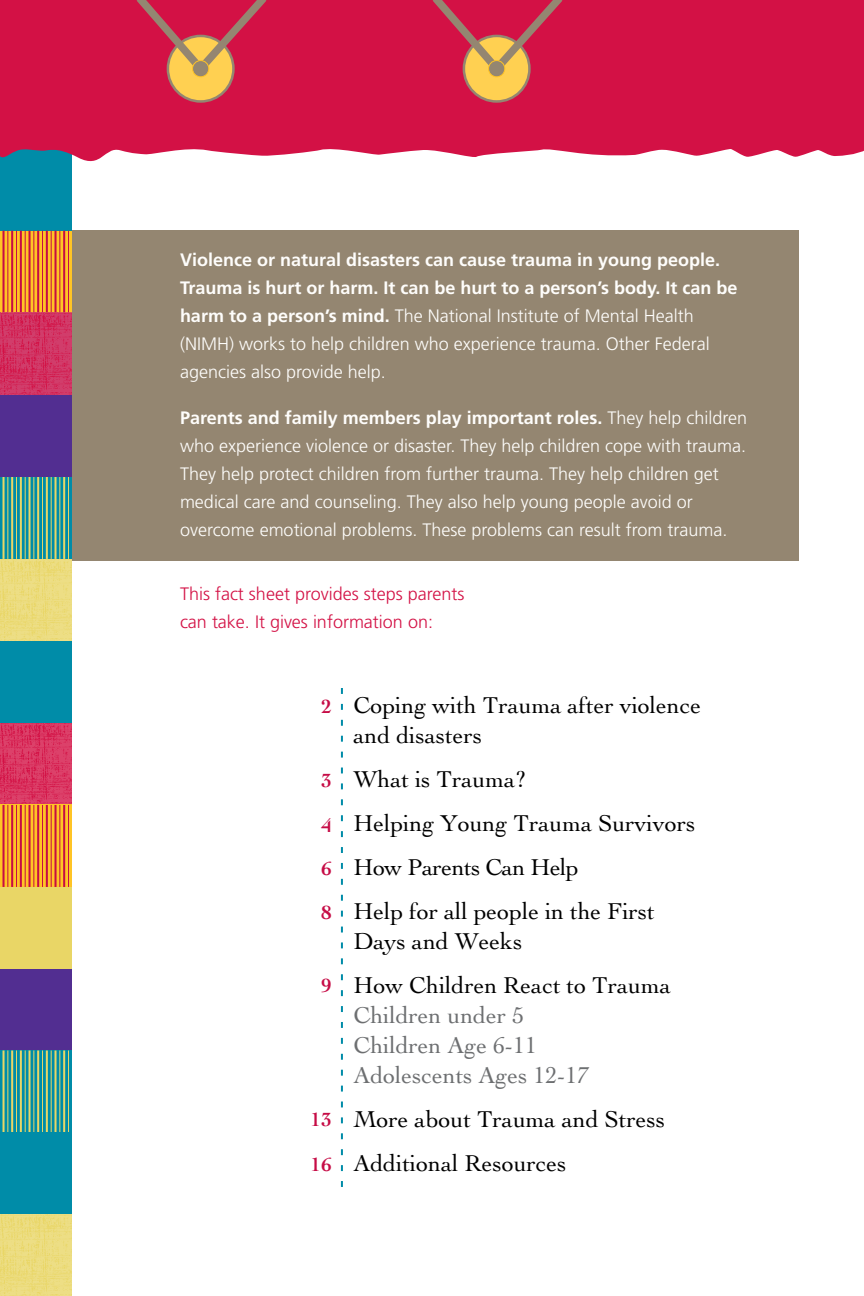
<style>
.page{position:relative;width:864px;height:1296px;background:#fff}
.page>*{position:absolute;margin:0;border:0;box-sizing:border-box;transform-origin:0 0}
.t1{font:24px/44px "Cochin";color:#000}
.t2{font:24px/30px "Cochin";color:#6d6f71}
.t3{font:700 20px/43.4px "Cochin";color:#c60c46}
.t4{font:300 18px/28px "Frutiger LT Std";color:#fefdfb}
.t5{font:700 18px/28px "Frutiger LT Std";color:#fefdfb}
.t6{font:300 18px/28px "Frutiger LT Std";color:#d31145}
.s1{font-weight:300}
.s2{font-weight:700}
</style>
<div class="page">
<div style="left:0;top:148px;width:72px;height:83px;background:#008ca8"></div>
<img style="left:0;top:723px;width:72px;height:82px">
<img style="left:0;top:1214px;width:72px;height:82px">
<img style="left:0;top:559px;width:72px;height:82px">
<svg style="left:0;top:477px;width:72px;height:82px;background:#1893a0"></svg>
<svg style="left:0;top:231px;width:72px;height:82px;background:#f8af29"></svg>
<hr style="left:3px;top:231px;width:2px;height:82px;background:#c60c46">
<hr style="left:8px;top:231px;width:1px;height:82px;background:#c60c46">
<hr style="left:11px;top:231px;width:2px;height:82px;background:#c60c46">
<hr style="left:16px;top:231px;width:1px;height:82px;background:#c60c46">
<hr style="left:20px;top:231px;width:2px;height:82px;background:#c60c46">
<hr style="left:25px;top:231px;width:1px;height:82px;background:#c60c46">
<hr style="left:29px;top:231px;width:2px;height:82px;background:#c60c46">
<hr style="left:34px;top:231px;width:1px;height:82px;background:#c60c46">
<hr style="left:37px;top:231px;width:2px;height:82px;background:#c60c46">
<hr style="left:42px;top:231px;width:1px;height:82px;background:#c60c46">
<hr style="left:46px;top:231px;width:2px;height:82px;background:#c60c46">
<hr style="left:51px;top:231px;width:1px;height:82px;background:#c60c46">
<hr style="left:55px;top:231px;width:2px;height:82px;background:#c60c46">
<hr style="left:60px;top:231px;width:1px;height:82px;background:#c60c46">
<hr style="left:63px;top:231px;width:2px;height:82px;background:#c60c46">
<hr style="left:68px;top:231px;width:1px;height:82px;background:#c60c46">
<svg style="left:0;top:805px;width:72px;height:82px;background:#f8b028"></svg>
<hr style="left:3px;top:805px;width:2px;height:82px;background:#c60c46">
<hr style="left:8px;top:805px;width:1px;height:82px;background:#c60c46">
<hr style="left:11px;top:805px;width:2px;height:82px;background:#c60c46">
<hr style="left:16px;top:805px;width:1px;height:82px;background:#c60c46">
<hr style="left:20px;top:805px;width:2px;height:82px;background:#c60c46">
<hr style="left:25px;top:805px;width:1px;height:82px;background:#c60c46">
<hr style="left:29px;top:805px;width:2px;height:82px;background:#c60c46">
<hr style="left:34px;top:805px;width:1px;height:82px;background:#c60c46">
<hr style="left:37px;top:805px;width:2px;height:82px;background:#c60c46">
<hr style="left:42px;top:805px;width:1px;height:82px;background:#c60c46">
<hr style="left:46px;top:805px;width:2px;height:82px;background:#c60c46">
<hr style="left:51px;top:805px;width:1px;height:82px;background:#c60c46">
<hr style="left:55px;top:805px;width:2px;height:82px;background:#c60c46">
<hr style="left:60px;top:805px;width:1px;height:82px;background:#c60c46">
<hr style="left:63px;top:805px;width:2px;height:82px;background:#c60c46">
<hr style="left:68px;top:805px;width:1px;height:82px;background:#c60c46">
<div style="left:0;top:887px;width:72px;height:82px;background:#e9d666"></div>
<div style="left:0;top:969px;width:72px;height:82px;background:#522e91"></div>
<hr style="left:3px;top:477px;width:2px;height:82px;background:#e9d666">
<hr style="left:8px;top:477px;width:1px;height:82px;background:#e9d666">
<hr style="left:11px;top:477px;width:2px;height:82px;background:#e9d666">
<hr style="left:16px;top:477px;width:1px;height:82px;background:#e9d666">
<hr style="left:20px;top:477px;width:2px;height:82px;background:#e9d666">
<hr style="left:25px;top:477px;width:1px;height:82px;background:#e9d666">
<hr style="left:29px;top:477px;width:2px;height:82px;background:#e9d666">
<hr style="left:34px;top:477px;width:1px;height:82px;background:#e9d666">
<hr style="left:37px;top:477px;width:2px;height:82px;background:#e9d666">
<hr style="left:42px;top:477px;width:1px;height:82px;background:#e9d666">
<hr style="left:46px;top:477px;width:2px;height:82px;background:#e9d666">
<hr style="left:51px;top:477px;width:1px;height:82px;background:#e9d666">
<hr style="left:55px;top:477px;width:2px;height:82px;background:#e9d666">
<hr style="left:60px;top:477px;width:1px;height:82px;background:#e9d666">
<hr style="left:63px;top:477px;width:2px;height:82px;background:#e9d666">
<hr style="left:68px;top:477px;width:1px;height:82px;background:#e9d666">
<svg style="left:0;top:1051px;width:72px;height:81px;background:#1893a0"></svg>
<hr style="left:3px;top:1050px;width:2px;height:82px;background:#e9d666">
<hr style="left:8px;top:1050px;width:1px;height:82px;background:#e9d666">
<hr style="left:11px;top:1050px;width:2px;height:82px;background:#e9d666">
<hr style="left:16px;top:1050px;width:1px;height:82px;background:#e9d666">
<hr style="left:20px;top:1050px;width:2px;height:82px;background:#e9d666">
<hr style="left:25px;top:1050px;width:1px;height:82px;background:#e9d666">
<hr style="left:29px;top:1050px;width:2px;height:82px;background:#e9d666">
<hr style="left:34px;top:1050px;width:1px;height:82px;background:#e9d666">
<hr style="left:37px;top:1050px;width:2px;height:82px;background:#e9d666">
<hr style="left:42px;top:1050px;width:1px;height:82px;background:#e9d666">
<hr style="left:46px;top:1050px;width:2px;height:82px;background:#e9d666">
<hr style="left:51px;top:1050px;width:1px;height:82px;background:#e9d666">
<hr style="left:55px;top:1050px;width:2px;height:82px;background:#e9d666">
<hr style="left:60px;top:1050px;width:1px;height:82px;background:#e9d666">
<hr style="left:63px;top:1050px;width:2px;height:82px;background:#e9d666">
<hr style="left:68px;top:1050px;width:1px;height:82px;background:#e9d666">
<div style="left:0;top:641px;width:72px;height:82px;background:#008ca8"></div>
<div style="left:0;top:1132px;width:72px;height:82px;background:#008ca8"></div>
<div style="left:0;top:395px;width:72px;height:82px;background:#522e91"></div>
<div style="left:0;top:0;width:864px;height:144px;background:#d31145"></div>
<div style="left:168px;top:36px;width:65px;height:65px;background:#ffd051;border-radius:50%"></div>
<div style="left:167px;top:35px;width:68px;height:68px;border:3px solid #948671;border-radius:50%"></div>
<svg style="left:136px;top:0;width:131px;height:80px"></svg>
<div style="left:193px;top:61px;width:16px;height:16px;background:#948671;border-radius:50%"></div>
<div style="left:192px;top:60px;width:17px;height:17px;border:1px solid #ffc425;border-radius:50%"></div>
<div style="left:464px;top:36px;width:65px;height:65px;background:#ffd051;border-radius:50%"></div>
<div style="left:463px;top:35px;width:68px;height:68px;border:3px solid #948671;border-radius:50%"></div>
<svg style="left:432px;top:0;width:131px;height:80px"></svg>
<div style="left:489px;top:61px;width:16px;height:16px;background:#948671;border-radius:50%"></div>
<div style="left:488px;top:60px;width:17px;height:17px;border:1px solid #ffc425;border-radius:50%"></div>
<img style="left:0;top:313px;width:72px;height:82px">
<svg style="left:0;top:144px;width:864px;height:18px"></svg>
<hr style="left:0;top:0;width:1px;height:155px;background:#d31145">
<div style="left:72px;top:230px;width:727px;height:330px;background:#948671"></div>
<svg style="left:341px;top:688px;width:2px;height:499px"></svg>
<p class="t5" style="left:180px;top:245px;width:559px">Violence or natural disasters can cause trauma in young people.<br>Trauma is hurt or harm. It can be hurt to a person’s body. It can be harm to a person’s mind. <span class="s1">The National Institute of Mental Health (NIMH) works to help children who experience trauma. Other Federal agencies also provide help.</span></p>
<p class="t4" style="left:180px;top:404px;width:569px"><span class="s2">Parents and family members play important roles.</span> They help children who experience violence or disaster. They help children cope with trauma.<br>They help protect children from further trauma. They help children get medical care and counseling. They also help young people avoid or overcome emotional problems. These problems can result from trauma.</p>
<p class="t6" style="left:180px;top:580px;width:286px">This fact sheet provides steps parents can take. It gives information on:</p>
<p class="t3" style="left:321px;top:685px;width:12px">2</p>
<p class="t3" style="left:321px;top:759px;width:12px">3</p>
<p class="t3" style="left:321px;top:803px;width:12px">4<br>6</p>
<p class="t3" style="left:321px;top:891px;width:12px">8</p>
<p class="t3" style="left:321px;top:964px;width:12px">9</p>
<p class="t3" style="left:311px;top:1098px;width:22px">13</p>
<p class="t3" style="left:311px;top:1143px;width:22px">16</p>
<h1 class="t1" style="left:354px;top:690px;width:349px;line-height:30px">Coping with Trauma after violence and disasters</h1>
<h1 class="t1" style="left:354px;top:757px;width:343px">What is Trauma?<br>Helping Young Trauma Survivors<br>How Parents Can Help<br>Help for all people in the First</h1>
<h1 class="t1" style="left:354px;top:919px;width:319px">Days and Weeks<br>How Children React to Trauma</h1>
<h1 class="t2" style="left:354px;top:1000px;width:237px">Children under 5<br>Children Age 6-11<br>Adolescents Ages 12-17</h1>
<h1 class="t1" style="left:354px;top:1097px;width:313px">More about Trauma and Stress<br>Additional Resources</h1>
</div>
